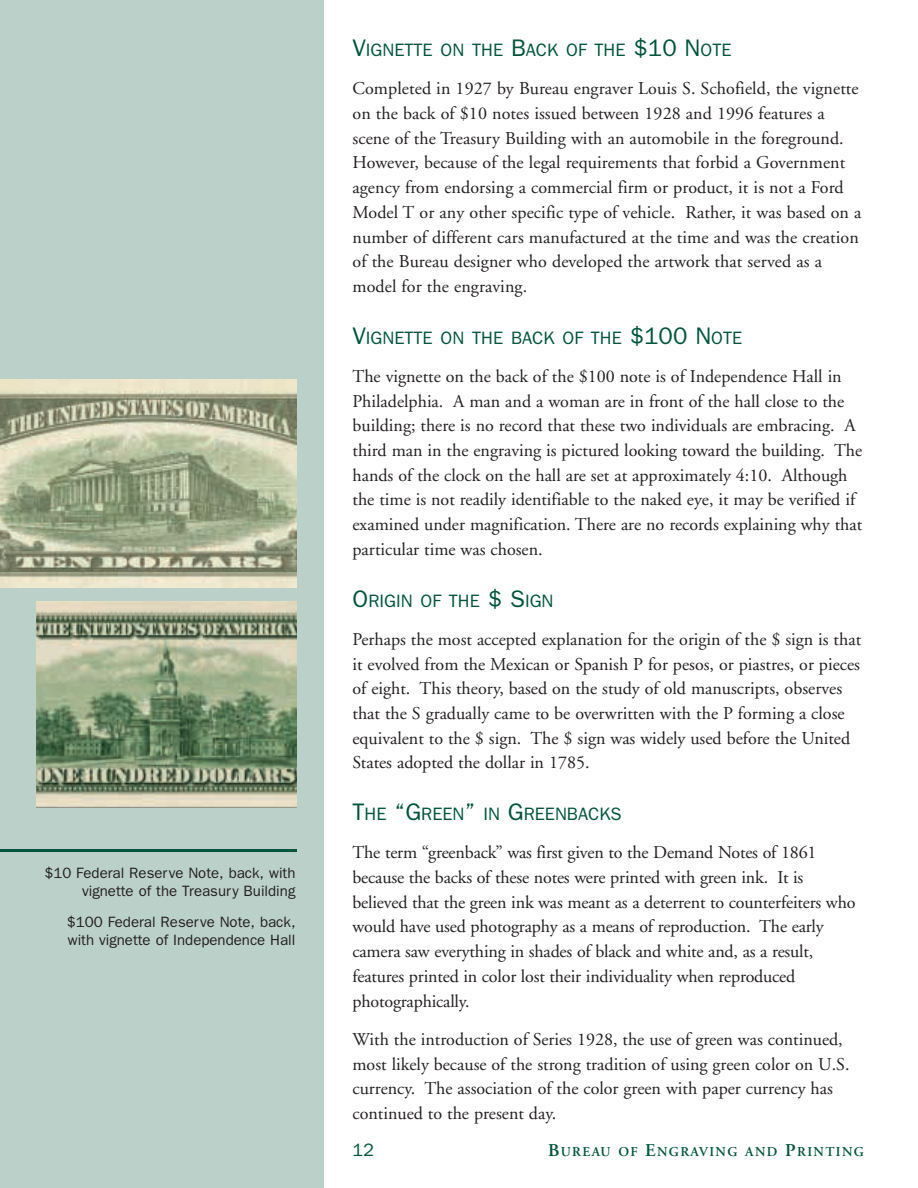
<style>
.page{position:relative;width:918px;height:1188px;background:#fff}
.page>*{position:absolute;margin:0;border:0;box-sizing:border-box;transform-origin:0 0}
.Body_text{font:18px/24.8px "Adobe Garamond";color:#231f20}
.Head_2{font:18px "Franklin Gothic";color:#00543c}
.t1{font:15px/18px "Franklin Gothic";color:#231f20;text-align:right}
.t2{font:600 13.5px "Adobe Garamond";letter-spacing:.1em;color:#00543c}
.s1{font-size:24px}
.s2{font-size:18px}
</style>
<div class="page">
<div style="left:0;top:0;width:324px;height:1188px;background:#bbd0c8"></div>
<hr style="left:0;top:849px;width:297px;height:3px;background:#00543c">
<img style="left:37px;top:602px;width:260px;height:206px">
<img style="left:0;top:379px;width:297px;height:209px">
<p class="t1" style="left:44px;top:863px;width:253px">$10 Federal Reserve Note, back, with vignette of the Treasury Building</p>
<p class="t1" style="left:67px;top:913px;width:230px;text-align:left">$100 Federal Reserve Note, back, with vignette of Independence Hall</p>
<p class="Head_2" style="left:352px;top:40px;width:380px"><span class="s1">V</span>ignette on the <span class="s1">B</span>ack of the <span class="s1">$10 N</span>ote</p>
<p class="Body_text" style="left:352px;top:77px;width:510px">Completed in 1927 by Bureau engraver Louis S. Schofield, the vignette on the back of $10 notes issued between 1928 and 1996 features a scene of the Treasury Building with an automobile in the foreground.<br>However, because of the legal requirements that forbid a Government agency from endorsing a commercial firm or product, it is not a Ford Model T or any other specific type of vehicle. Rather, it was based on a number of different cars manufactured at the time and was the creation of the Bureau designer who developed the artwork that served as a model for the engraving.</p>
<p class="Head_2" style="left:352px;top:327px;width:391px"><span class="s1">V</span>ignette on the back of the <span class="s1">$100 N</span>ote</p>
<p class="Body_text" style="left:352px;top:364px;width:511px">The vignette on the back of the $100 note is of Independence Hall in Philadelphia. A man and a woman are in front of the hall close to the building; there is no record that these two individuals are embracing. A third man in the engraving is pictured looking toward the building. The hands of the clock on the hall are set at approximately 4:10. Although the time is not readily identifiable to the naked eye, it may be verified if examined under magnification. There are no records explaining why that particular time was chosen.</p>
<p class="Head_2" style="left:352px;top:590px;width:202px"><span class="s1">O</span>rigin of the <span class="s1">$ S</span>ign</p>
<p class="Body_text" style="left:352px;top:627px;width:510px">Perhaps the most accepted explanation for the origin of the $ sign is that it evolved from the Mexican or Spanish P for pesos, or piastres, or pieces of eight. This theory, based on the study of old manuscripts, observes that the S gradually came to be overwritten with the P forming a close equivalent to the $ sign. The $ sign was widely used before the United States adopted the dollar in 1785.</p>
<p class="Head_2" style="left:352px;top:804px;width:271px"><span class="s1">T</span>he <span class="s1">“G</span>reen<span class="s1">”</span> i n <span class="s1">G</span>reenbacks</p>
<p class="Body_text" style="left:352px;top:841px;width:505px">The term “greenback” was first given to the Demand Notes of 1861 because the backs of these notes were printed with green ink. It is believed that the green ink was meant as a deterrent to counterfeiters who would have used photography as a means of reproduction. The early camera saw everything in shades of black and white and, as a result, features printed in color lost their individuality when reproduced photographically.</p>
<p class="Body_text" style="left:352px;top:1027px;width:499px">With the introduction of Series 1928, the use of green was continued, most likely because of the strong tradition of using green color on U.S. currency. The association of the color green with paper currency has continued to the present day.</p>
<p class="Head_2" style="left:352px;top:1140px;width:23px">12</p>
<p class="t2" style="left:548px;top:1144px;width:317px"><span class="s2">B</span>UREAU OF <span class="s2">E</span>NGRAVING AND <span class="s2">P</span>RINTING</p>
</div>
